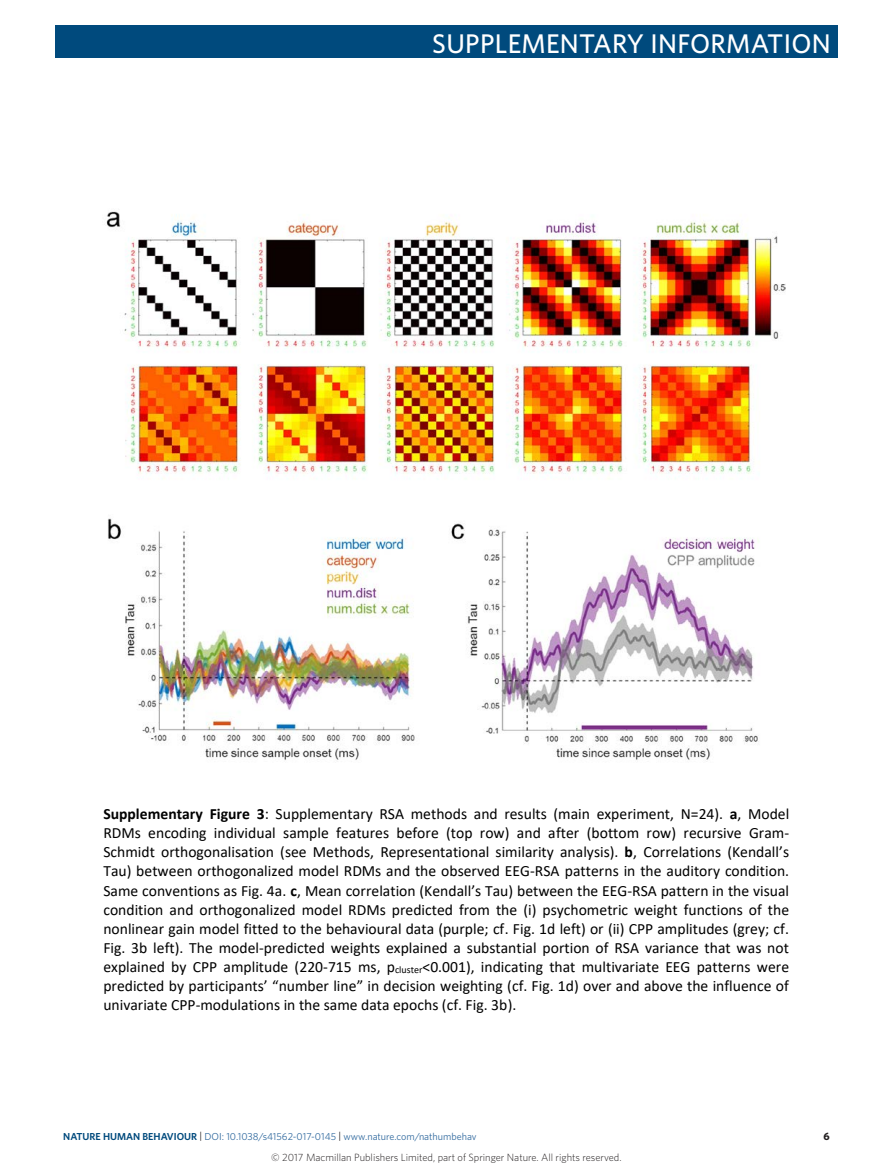
<style>
.page{position:relative;width:893px;height:1174px;background:#fff}
.page>*{position:absolute;margin:0;border:0;box-sizing:border-box;transform-origin:0 0}
.t1{font:500 27px "Whitney";letter-spacing:.01em;color:#fff}
.t2{font:15.6px/19px "Calibri";color:#000;text-align:justify}
.t3{font:700 10.8px "Whitney";color:#231f20}
.t4{font:300 10.5px "Whitney";color:#231f20}
.t5{font:10.2px "Whitney";color:#316a9f}
.s1{font-weight:700}
.s2{font-weight:600;color:#004a7d}
.s3{color:#231f20}
</style>
<div class="page">
<img style="left:106px;top:211px;width:679px;height:551px">
<div style="left:56px;top:25px;width:782px;height:33px;background:#004a7d"></div>
<h1 class="t1" style="left:432px;top:25px;width:400px">SUPPLEMENTARY INFORMATION</h1>
<p class="t2" style="left:103px;top:804px;width:687px"><span class="s1">Supplementary Figure 3</span>: Supplementary RSA methods and results (main experiment, N=24). <span class="s1">a</span>, Model RDMs encoding individual sample features before (top row) and after (bottom row) recursive Gram‐ Schmidt orthogonalisation (see Methods, Representational similarity analysis). <span class="s1">b</span>, Correlations (Kendall’s Tau) between orthogonalized model RDMs and the observed EEG‐RSA patterns in the auditory condition.<br>Same conventions as Fig. 4a. <span class="s1">c</span>, Mean correlation (Kendall’s Tau) between the EEG‐RSA pattern in the visual condition and orthogonalized model RDMs predicted from the (i) psychometric weight functions of the nonlinear gain model fitted to the behavioural data (purple; cf. Fig. 1d left) or (ii) CPP amplitudes (grey; cf.<br>Fig. 3b left). The model‐predicted weights explained a substantial portion of RSA variance that was not explained by CPP amplitude (220‐715 ms, p<sub>cluster</sub>&lt;0.001), indicating that multivariate EEG patterns were predicted by participants’ “number line” in decision weighting (cf. Fig. 1d) over and above the influence of univariate CPP‐modulations in the same data epochs (cf. Fig. 3b).</p>
<p class="t5" style="left:63px;top:1129px;width:415px"><span class="s2">NATURE HUMAN BEHAVIOUR</span> <span class="s3">|</span> DOI: 10.1038/s41562-017-0145 <span class="s3">|</span> www.nature.com/nathumbehav</p>
<p class="t3" style="left:824px;top:1128px;width:8px">6</p>
<p class="t4" style="left:271px;top:1150px;width:352px">© 2017 Macmillan Publishers Limited, part of Springer Nature. All rights reserved.</p>
</div>
